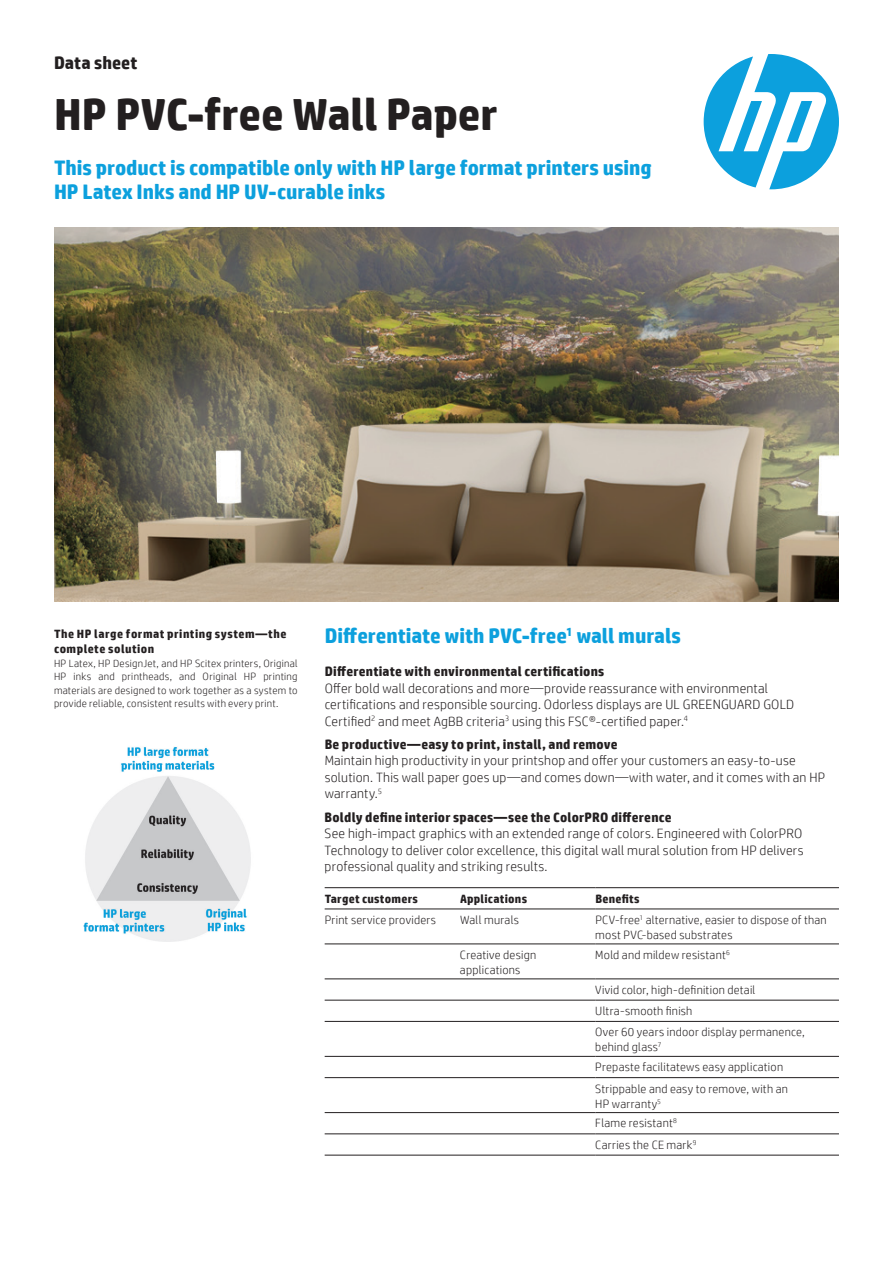
<style>
.page{position:relative;width:893px;height:1263px;background:#fff}
.page>*{position:absolute;margin:0;border:0;box-sizing:border-box;transform-origin:0 0}
.t1{font:700 45px "HP Simplified";letter-spacing:-.005em;color:#231f20}
.t2{font:700 21px/24px "HP Simplified";color:#0ca0dd}
.t3{font:700 18px "HP Simplified";color:#231f20}
.t4{font:300 13.5px/16.5px "HP Simplified";letter-spacing:.015em;color:#231f20}
.t5{font:700 13.5px "HP Simplified";letter-spacing:.015em;color:#231f20}
.t6{font:300 12px/15px "HP Simplified";letter-spacing:.02em;color:#231f20}
.t7{font:700 12px/15px "HP Simplified";letter-spacing:.04em;color:#231f20}
.t8{font:700 12px "HP Simplified";letter-spacing:.02em;color:#231f20}
.t9{font:300 10.5px/13.5px "HP Simplified";letter-spacing:.025em;color:#231f20;text-align:justify}
</style>
<div class="page">
<img style="left:54px;top:228px;width:785px;height:374px">
<hr style="left:325px;top:887px;width:135px;height:1px;background:#231f20">
<hr style="left:460px;top:887px;width:135px;height:1px;background:#231f20">
<hr style="left:595px;top:887px;width:244px;height:1px;background:#231f20">
<hr style="left:325px;top:909px;width:135px;height:1px;background:#231f20">
<hr style="left:460px;top:909px;width:135px;height:1px;background:#231f20">
<hr style="left:595px;top:909px;width:244px;height:1px;background:#231f20">
<hr style="left:325px;top:944px;width:135px;height:1px;background:#231f20">
<hr style="left:460px;top:944px;width:135px;height:1px;background:#231f20">
<hr style="left:595px;top:944px;width:244px;height:1px;background:#231f20">
<hr style="left:325px;top:979px;width:135px;height:1px;background:#231f20">
<hr style="left:460px;top:979px;width:135px;height:1px;background:#231f20">
<hr style="left:595px;top:979px;width:244px;height:1px;background:#231f20">
<hr style="left:325px;top:1000px;width:135px;height:1px;background:#231f20">
<hr style="left:460px;top:1000px;width:135px;height:1px;background:#231f20">
<hr style="left:595px;top:1000px;width:244px;height:1px;background:#231f20">
<hr style="left:325px;top:1021px;width:135px;height:1px;background:#231f20">
<hr style="left:460px;top:1021px;width:135px;height:1px;background:#231f20">
<hr style="left:595px;top:1021px;width:244px;height:1px;background:#231f20">
<hr style="left:325px;top:1056px;width:135px;height:1px;background:#231f20">
<hr style="left:460px;top:1056px;width:135px;height:1px;background:#231f20">
<hr style="left:595px;top:1056px;width:244px;height:1px;background:#231f20">
<hr style="left:325px;top:1077px;width:135px;height:1px;background:#231f20">
<hr style="left:460px;top:1077px;width:135px;height:1px;background:#231f20">
<hr style="left:595px;top:1077px;width:244px;height:1px;background:#231f20">
<hr style="left:325px;top:1112px;width:135px;height:1px;background:#231f20">
<hr style="left:460px;top:1112px;width:135px;height:1px;background:#231f20">
<hr style="left:595px;top:1112px;width:244px;height:1px;background:#231f20">
<hr style="left:325px;top:1133px;width:135px;height:1px;background:#231f20">
<hr style="left:460px;top:1133px;width:135px;height:1px;background:#231f20">
<hr style="left:595px;top:1133px;width:244px;height:1px;background:#231f20">
<hr style="left:325px;top:1155px;width:135px;height:1px;background:#231f20">
<hr style="left:460px;top:1155px;width:135px;height:1px;background:#231f20">
<hr style="left:595px;top:1155px;width:244px;height:1px;background:#231f20">
<svg style="left:704px;top:54px;width:135px;height:135px"></svg>
<img style="left:83px;top:747px;width:168px;height:195px">
<h3 class="t3" style="left:54px;top:51px;width:85px">Data sheet</h3>
<h1 class="t1" style="left:54px;top:85px;width:445px">HP PVC-free Wall Paper</h1>
<h2 class="t2" style="left:54px;top:156px;width:599px">This product is compatible only with HP large format printers using<br>HP Latex Inks and HP UV-curable inks</h2>
<p class="t7" style="left:54px;top:626px;width:234px">The HP large format printing system—the complete solution</p>
<p class="t9" style="left:54px;top:656px;width:245px">HP Latex, HP DesignJet, and HP Scitex printers, Original HP inks and printheads, and Original HP printing materials are designed to work together as a system to provide reliable, consistent results with every print.</p>
<h2 class="t2" style="left:325px;top:624px;width:358px">Differentiate with PVC-free<sup>1</sup> wall murals</h2>
<p class="t5" style="left:325px;top:663px;width:281px">Differentiate with environmental certifications</p>
<p class="t4" style="left:325px;top:679px;width:471px">Offer bold wall decorations and more—provide reassurance with environmental certifications and responsible sourcing. Odorless displays are UL GREENGUARD GOLD<br>Certified<sup>2</sup> and meet AgBB criteria<sup>3</sup> using this FSC®-certified paper.<sup>4</sup></p>
<p class="t5" style="left:325px;top:735px;width:294px">Be productive—easy to print, install, and remove</p>
<p class="t4" style="left:325px;top:752px;width:502px">Maintain high productivity in your printshop and offer your customers an easy-to-use solution. This wall paper goes up—and comes down—with water, and it comes with an HP warranty.<sup>5</sup></p>
<p class="t5" style="left:325px;top:808px;width:349px">Boldly define interior spaces—see the ColorPRO difference</p>
<p class="t4" style="left:325px;top:825px;width:480px;text-align:justify">See high-impact graphics with an extended range of colors. Engineered with ColorPRO Technology to deliver color excellence, this digital wall mural solution from HP delivers professional quality and striking results.</p>
<p class="t8" style="left:325px;top:890px;width:95px">Target customers</p>
<p class="t8" style="left:460px;top:890px;width:69px">Applications</p>
<p class="t7" style="left:595px;top:891px;width:46px">Benefits</p>
<p class="t6" style="left:325px;top:912px;width:113px">Print service providers</p>
<p class="t6" style="left:460px;top:912px;width:61px">Wall murals</p>
<p class="t6" style="left:595px;top:912px;width:233px">PCV-free<sup>1</sup> alternative, easier to dispose of than most PVC-based substrates</p>
<p class="t6" style="left:460px;top:947px;width:78px">Creative design applications</p>
<p class="t6" style="left:595px;top:947px;width:136px">Mold and mildew resistant<sup>6</sup></p>
<p class="t6" style="left:595px;top:978px;width:211px;line-height:21.3px">Vivid color, high-definition detail<br>Ultra-smooth finish<br>Over 60 years indoor display permanence,</p>
<p class="t6" style="left:595px;top:1037px;width:189px;line-height:20px">behind glass<sup>7<br></sup>Prepaste facilitatews easy application</p>
<p class="t6" style="left:595px;top:1080px;width:194px">Strippable and easy to remove, with an<br>HP warranty<sup>5</sup></p>
<p class="t6" style="left:595px;top:1112px;width:103px;line-height:21.3px">Flame resistant<sup>8<br></sup>Carries the CE mark<sup>9</sup></p>
</div>
